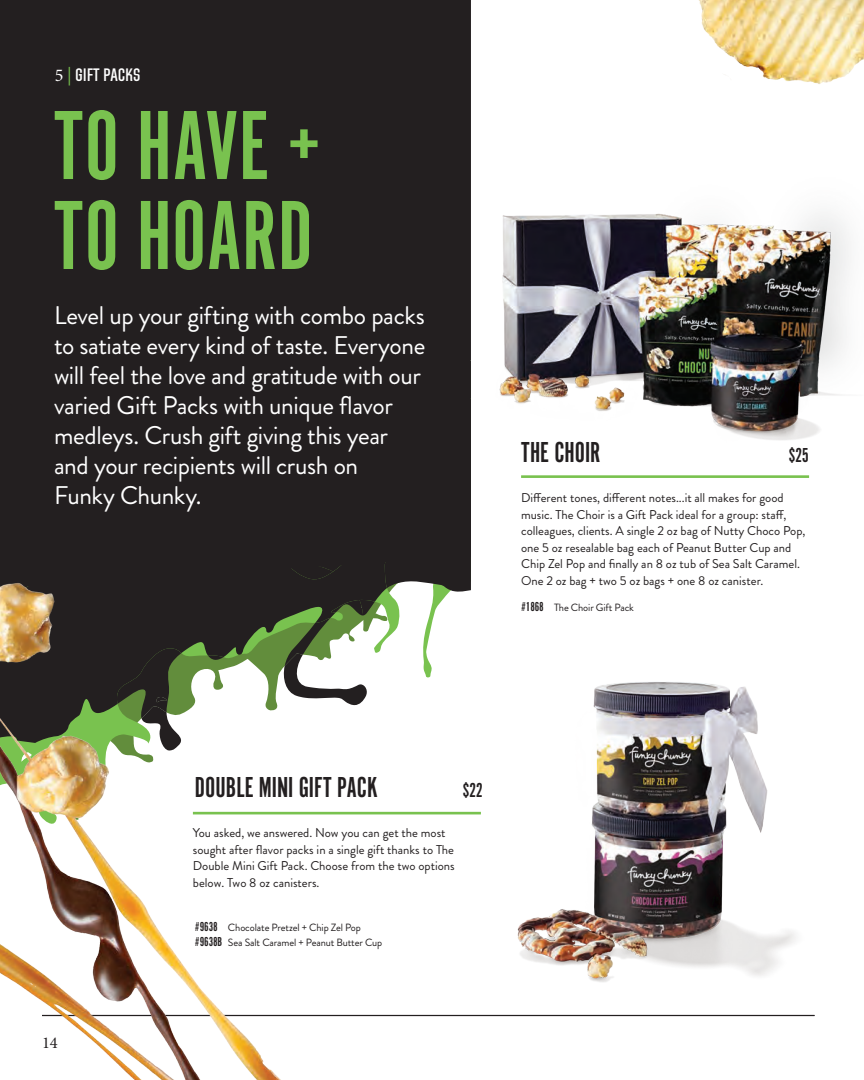
<style>
.page{position:relative;width:864px;height:1080px;background:#fff}
.page>*{position:absolute;margin:0;border:0;box-sizing:border-box;transform-origin:0 0}
.t1{font:102px/90px "Alternate Got No 1 D";letter-spacing:.005em;color:#79c24f}
.NAME___PRICE{font:30px "Alternate Got No 1 D";color:#231f20}
.Section_Intro_Copy{font:25.5px/30px "Brandon Grotesque";letter-spacing:-.015em;color:#fff}
.NAME___PRICE-2{font:21px "Alternate Got No 1 D";color:#231f20}
.t2{font:500 18px "Directors Gothic 250";color:#fff}
.t3{font:16.5px "Minion Pro";color:#231f20}
.PRODUCT_DESCRIPTION{font:12.75px/16.5px "Brandon Grotesque";color:#231f20}
.NUMBER_NAME_PAIRING{font:10.5px "Brandon Grotesque";letter-spacing:-.01em;color:#231f20}
.s1{font-family:"Minion Pro";font-weight:400}
.s2{color:#79c24f}
.s3{font-family:"Alternate Got No 1 D";font-size:13.5px}
</style>
<div class="page">
<img style="left:0;top:0;width:864px;height:1080px">
<p class="t2" style="left:55px;top:65px;width:87px"><span class="s1">5</span> <span class="s2">|</span> GIFT PACKS</p>
<p class="t1" style="left:54px;top:103px;width:269px">TO HAVE +<br>TO HOARD</p>
<p class="Section_Intro_Copy" style="left:54px;top:301px;width:373px">Level up your gifting with combo packs to satiate every kind of taste. Everyone will feel the love and gratitude with our varied Gift Packs with unique flavor medleys. Crush gift giving this year and your recipients will crush on Funky Chunky.</p>
<p class="NAME___PRICE" style="left:521px;top:436px;width:81px">THE CHOIR</p>
<p class="NAME___PRICE-2" style="left:789px;top:444px;width:22px">$25</p>
<p class="PRODUCT_DESCRIPTION" style="left:521px;top:490px;width:286px">Different tones, different notes...it all makes for good music. The Choir is a Gift Pack ideal for a group: staff, colleagues, clients. A single 2 oz bag of Nutty Choco Pop, one 5 oz resealable bag each of Peanut Butter Cup and Chip Zel Pop and finally an 8 oz tub of Sea Salt Caramel.<br>One 2 oz bag + two 5 oz bags + one 8 oz canister.</p>
<p class="NUMBER_NAME_PAIRING" style="left:521px;top:600px;width:114px"><span class="s3">#1868</span> The Choir Gift Pack</p>
<p class="t3" style="left:42px;top:1033px;width:17px">14</p>
<p class="NAME___PRICE" style="left:195px;top:771px;width:184px">DOUBLE MINI GIFT PACK</p>
<p class="NAME___PRICE-2" style="left:462px;top:779px;width:22px">$22</p>
<p class="PRODUCT_DESCRIPTION" style="left:193px;top:825px;width:263px">You asked, we answered. Now you can get the most sought after flavor packs in a single gift thanks to The Double Mini Gift Pack. Choose from the two options below. Two 8 oz canisters.</p>
<p class="NUMBER_NAME_PAIRING" style="left:195px;top:921px;width:167px"><span class="s3">#9638</span> Chocolate Pretzel + Chip Zel Pop</p>
<p class="NUMBER_NAME_PAIRING" style="left:195px;top:935px;width:189px"><span class="s3">#9638B</span> Sea Salt Caramel + Peanut Butter Cup</p>
</div>
